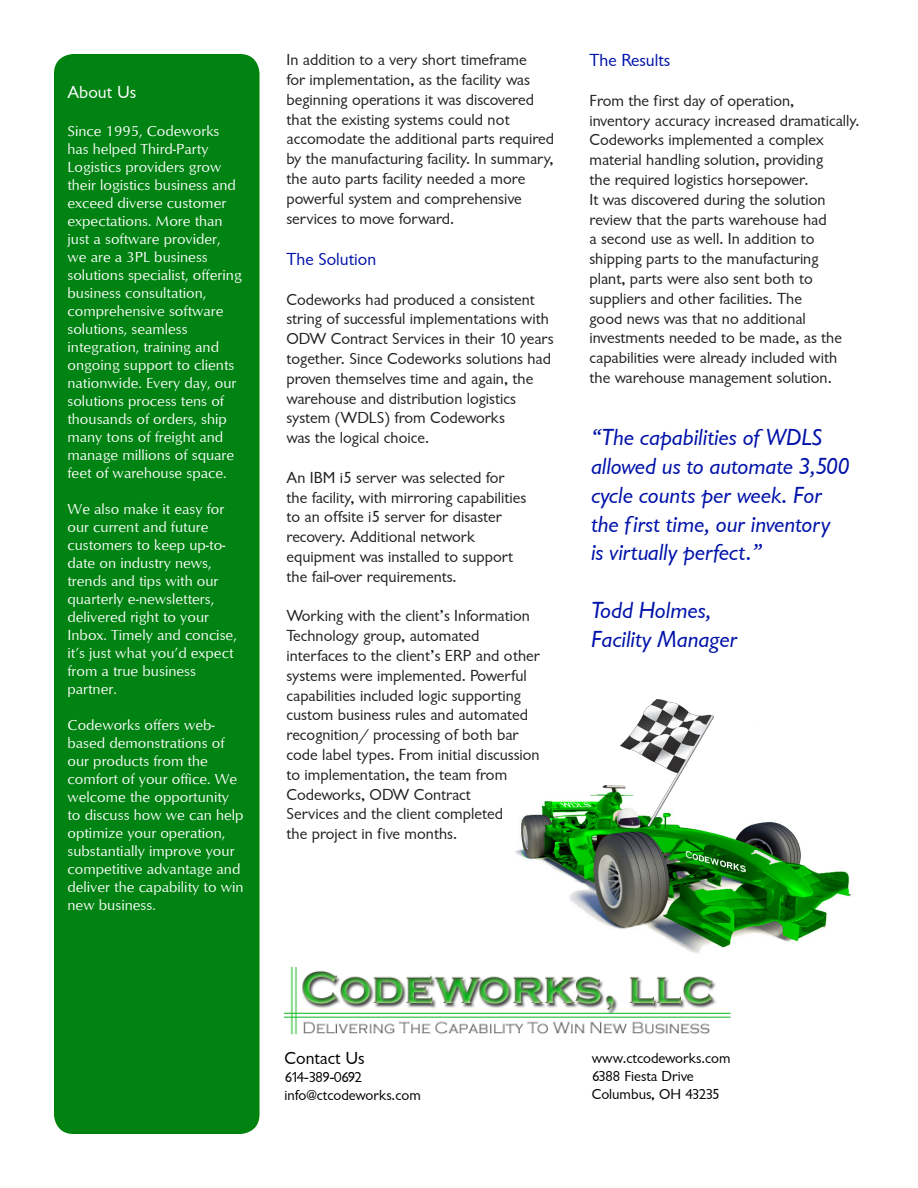
<style>
.page{position:relative;width:918px;height:1188px;background:#fff}
.page>*{position:absolute;margin:0;border:0;box-sizing:border-box;transform-origin:0 0}
.t1{font:24px/28.8px "Garrison Sans ITALIC";color:#0012a9}
.t2{font:18px "Garrison Sans";color:#0012a9}
.t3{font:18px "Garrison Sans";color:#000}
.t4{font:18px "Garrison Sans";color:#fff}
.t5{font:16.5px/19.8px "Garrison Sans";color:#231f20}
.t6{font:15px/18px "Optimum";color:#fff}
.t7{font:15px "Garrison Sans";color:#000}
.t8{font:15px "Garrison Sans";letter-spacing:-.08em;color:#000}
</style>
<div class="page">
<img style="left:515px;top:744px;width:337px;height:209px">
<img style="left:621px;top:700px;width:92px;height:127px">
<img style="left:284px;top:968px;width:446px;height:67px">
<div style="left:56px;top:56px;width:202px;height:1076px;background:#008312;border-radius:18px"></div>
<div style="left:54px;top:54px;width:206px;height:1080px;border:3px solid #00830d;border-radius:18px"></div>
<p class="t4" style="left:68px;top:82px;width:70px">About Us</p>
<p class="t6" style="left:68px;top:121px;width:176px">Since 1995, Codeworks has helped Third-Party<br>Logistics providers grow their logistics business and exceed diverse customer expectations. More than just a software provider, we are a 3PL business solutions specialist, offering business consultation, comprehensive software solutions, seamless integration, training and ongoing support to clients nationwide. Every day, our solutions process tens of thousands of orders, ship many tons of freight and manage millions of square feet of warehouse space.</p>
<p class="t6" style="left:68px;top:499px;width:171px">We also make it easy for our current and future customers to keep up-to&shy;date on industry news, trends and tips with our quarterly e-newsletters, delivered right to your<br>Inbox. Timely and concise, it’s just what you’d expect from a true business partner.</p>
<p class="t6" style="left:68px;top:715px;width:178px">Codeworks offers web&shy;based demonstrations of our products from the comfort of your office. We welcome the opportunity to discuss how we can help optimize your operation, substantially improve your competitive advantage and deliver the capability to win new business.</p>
<p class="t5" style="left:286px;top:50px;width:249px">In addition to a very short timeframe for implementation, as the facility was beginning operations it was discovered</p>
<p class="t5" style="left:286px;top:110px;width:269px">that the existing systems could not accomodate the additional parts required by the manufacturing facility. In summary, the auto parts facility needed a more powerful system and comprehensive services to move forward.</p>
<p class="t2" style="left:286px;top:249px;width:91px">The Solution</p>
<p class="t5" style="left:286px;top:290px;width:269px">Codeworks had produced a consistent string of successful implementations with ODW Contract Services in their 10 years together. Since Codeworks solutions had proven themselves time and again, the</p>
<p class="t5" style="left:286px;top:389px;width:231px">warehouse and distribution logistics system (WDLS) from Codeworks was the logical choice.</p>
<p class="t5" style="left:286px;top:468px;width:241px">An IBM i5 server was selected for the facility, with mirroring capabilities to an offsite i5 server for disaster recovery. Additional network equipment was installed to support the fail-over requirements.</p>
<p class="t5" style="left:286px;top:606px;width:255px">Working with the client’s Information Technology group, automated interfaces to the client’s ERP and other systems were implemented. Powerful capabilities included logic supporting custom business rules and automated recognition/ processing of both bar code label types. From initial discussion to implementation, the team from Codeworks, ODW Contract<br>Services and the client completed<br>the project in five months.</p>
<p class="t2" style="left:590px;top:51px;width:82px">The Results</p>
<p class="t5" style="left:590px;top:91px;width:272px">From the first day of operation,<br>inventory accuracy increased dramatically.<br>Codeworks implemented a complex material handling solution, providing<br>the required logistics horsepower.</p>
<p class="t5" style="left:590px;top:190px;width:254px">It was discovered during the solution review that the parts warehouse had<br>a second use as well. In addition to shipping parts to the manufacturing plant, parts were also sent both to suppliers and other facilities. The<br>good news was that no additional investments needed to be made, as the capabilities were already included with the warehouse management solution.</p>
<p class="t1" style="left:591px;top:423px;width:260px">“The capabilities of WDLS allowed us to automate 3,500 cycle counts per week. For the first time, our inventory<br>is virtually perfect.”</p>
<p class="t1" style="left:591px;top:596px;width:122px">Todd Holmes,</p>
<p class="t1" style="left:591px;top:625px;width:148px">Facility Manager</p>
<p class="t3" style="left:285px;top:1048px;width:81px">Contact Us</p>
<p class="t8" style="left:285px;top:1069px;width:79px">614-389-0692</p>
<p class="t7" style="left:285px;top:1087px;width:138px">info@ctcodeworks.com</p>
<p class="t7" style="left:592px;top:1050px;width:140px">www.ctcodeworks.com</p>
<p class="t7" style="left:592px;top:1068px;width:104px">6388 Fiesta Drive</p>
<p class="t7" style="left:592px;top:1086px;width:129px">Columbus, OH 43235</p>
</div>
